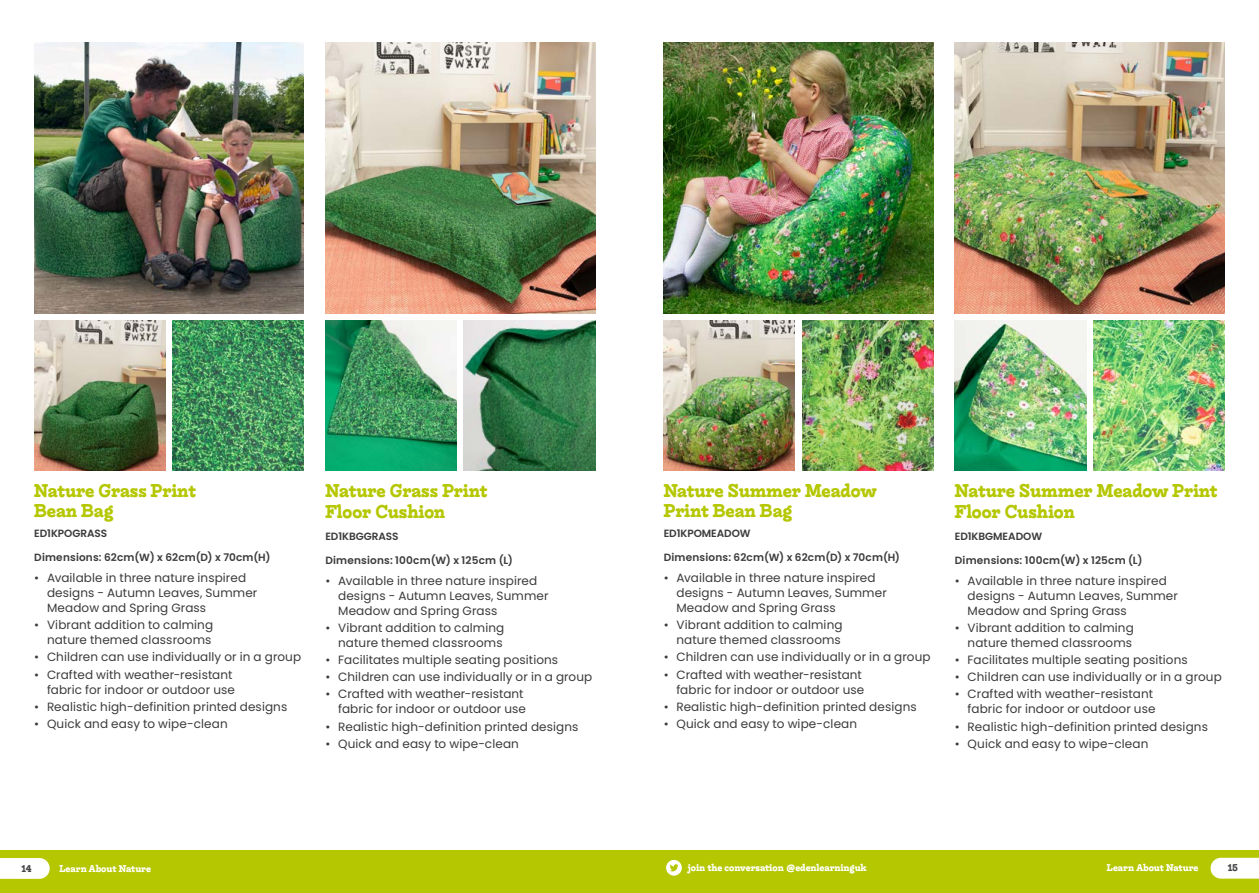
<style>
.page{position:relative;width:1259px;height:893px;background:#fff}
.page>*{position:absolute;margin:0;border:0;box-sizing:border-box;transform-origin:0 0}
.t1{font:700 18px/19.5px "Liebe Ruth";letter-spacing:-.005em;color:#b5c700}
.t2{font:12px/15px "Poppins";letter-spacing:.01em;color:#3b3b3c;text-align:right}
.t3{font:600 10.5px "Poppins";letter-spacing:.015em;color:#3b3b3c}
.t4{font:600 10.5px "Poppins";letter-spacing:-.005em;color:#3b3b3c}
.t5{font:700 9.6px "Liebe Ruth";color:#fff}
.t6{font:700 9.6px "Liebe Ruth";color:#444}
</style>
<div class="page">
<div style="left:0;top:850px;width:1259px;height:43px;background:#b5c700"></div>
<svg style="left:0;top:858px;width:50px;height:21px"></svg>
<svg style="left:1210px;top:858px;width:49px;height:21px"></svg>
<svg style="left:666px;top:860px;width:16px;height:16px"></svg>
<img style="left:34px;top:43px;width:270px;height:271px">
<img style="left:34px;top:320px;width:131px;height:150px">
<img style="left:663px;top:43px;width:270px;height:271px">
<img style="left:663px;top:320px;width:131px;height:150px">
<img style="left:802px;top:320px;width:131px;height:150px">
<img style="left:173px;top:320px;width:131px;height:150px">
<img style="left:955px;top:43px;width:269px;height:271px">
<img style="left:955px;top:320px;width:131px;height:150px">
<img style="left:325px;top:43px;width:270px;height:271px">
<img style="left:325px;top:320px;width:131px;height:150px">
<img style="left:464px;top:320px;width:131px;height:150px">
<img style="left:1093px;top:320px;width:131px;height:150px">
<h1 class="t1" style="left:34px;top:481px;width:163px">Nature Grass Print<br>Bean Bag</h1>
<p class="t4" style="left:34px;top:528px;width:75px">ED1KPOGRASS</p>
<p class="t3" style="left:34px;top:551px;width:238px">Dimensions: 62cm(W) x 62cm(D) x 70cm(H)</p>
<p class="t2" style="left:47px;top:571px;width:212px;text-align:left;text-indent:-13px">• Available in three nature inspired designs - Autumn Leaves, Summer<br>Meadow and Spring Grass</p>
<p class="t2" style="left:34px;top:618px;width:180px">• Vibrant addition to calming nature themed classrooms</p>
<p class="t2" style="left:34px;top:650px;width:268px">• Children can use individually or in a group</p>
<p class="t2" style="left:34px;top:667px;width:202px">• Crafted with weather-resistant fabric for indoor or outdoor use</p>
<p class="t2" style="left:34px;top:699px;width:254px">• Realistic high-definition printed designs</p>
<p class="t2" style="left:34px;top:716px;width:195px">• Quick and easy to wipe-clean</p>
<h1 class="t1" style="left:325px;top:480px;width:163px;line-height:21px">Nature Grass Print<br>Floor Cushion</h1>
<p class="t4" style="left:325px;top:530px;width:75px">ED1KBGGRASS</p>
<p class="t3" style="left:325px;top:554px;width:189px">Dimensions: 100cm(W) x 125cm (L)</p>
<p class="t2" style="left:338px;top:573px;width:212px;text-align:left;text-indent:-13px">• Available in three nature inspired designs - Autumn Leaves, Summer<br>Meadow and Spring Grass</p>
<p class="t2" style="left:325px;top:620px;width:180px">• Vibrant addition to calming nature themed classrooms</p>
<p class="t2" style="left:325px;top:653px;width:234px">• Facilitates multiple seating positions</p>
<p class="t2" style="left:325px;top:670px;width:268px">• Children can use individually or in a group</p>
<p class="t2" style="left:325px;top:687px;width:202px">• Crafted with weather-resistant fabric for indoor or outdoor use</p>
<p class="t2" style="left:325px;top:719px;width:254px">• Realistic high-definition printed designs</p>
<p class="t2" style="left:325px;top:736px;width:195px">• Quick and easy to wipe-clean</p>
<h1 class="t1" style="left:663px;top:481px;width:214px">Nature Summer Meadow<br>Print Bean Bag</h1>
<p class="t4" style="left:663px;top:528px;width:88px">ED1KPOMEADOW</p>
<p class="t3" style="left:663px;top:551px;width:238px">Dimensions: 62cm(W) x 62cm(D) x 70cm(H)</p>
<p class="t2" style="left:676px;top:571px;width:212px;text-align:left;text-indent:-13px">• Available in three nature inspired designs - Autumn Leaves, Summer<br>Meadow and Spring Grass</p>
<p class="t2" style="left:663px;top:618px;width:180px">• Vibrant addition to calming nature themed classrooms</p>
<p class="t2" style="left:663px;top:650px;width:268px">• Children can use individually or in a group</p>
<p class="t2" style="left:663px;top:667px;width:202px">• Crafted with weather-resistant fabric for indoor or outdoor use</p>
<p class="t2" style="left:663px;top:699px;width:254px">• Realistic high-definition printed designs</p>
<p class="t2" style="left:663px;top:716px;width:195px">• Quick and easy to wipe-clean</p>
<h1 class="t1" style="left:955px;top:480px;width:264px;line-height:21px">Nature Summer Meadow Print<br>Floor Cushion</h1>
<p class="t4" style="left:955px;top:530px;width:89px">ED1KBGMEADOW</p>
<p class="t3" style="left:955px;top:554px;width:189px">Dimensions: 100cm(W) x 125cm (L)</p>
<p class="t2" style="left:967px;top:573px;width:212px;text-align:left;text-indent:-13px">• Available in three nature inspired designs - Autumn Leaves, Summer<br>Meadow and Spring Grass</p>
<p class="t2" style="left:955px;top:620px;width:180px">• Vibrant addition to calming nature themed classrooms</p>
<p class="t2" style="left:955px;top:653px;width:234px">• Facilitates multiple seating positions</p>
<p class="t2" style="left:955px;top:670px;width:268px">• Children can use individually or in a group</p>
<p class="t2" style="left:955px;top:687px;width:202px">• Crafted with weather-resistant fabric for indoor or outdoor use</p>
<p class="t2" style="left:955px;top:719px;width:254px">• Realistic high-definition printed designs</p>
<p class="t2" style="left:955px;top:736px;width:195px">• Quick and easy to wipe-clean</p>
<p class="t6" style="left:21px;top:863px;width:12px">14</p>
<p class="t5" style="left:59px;top:863px;width:93px">Learn About Nature</p>
<p class="t5" style="left:688px;top:862px;width:180px">join the conversation @edenlearninguk</p>
<p class="t5" style="left:1106px;top:862px;width:93px">Learn About Nature</p>
<p class="t6" style="left:1227px;top:862px;width:12px">15</p>
</div>
